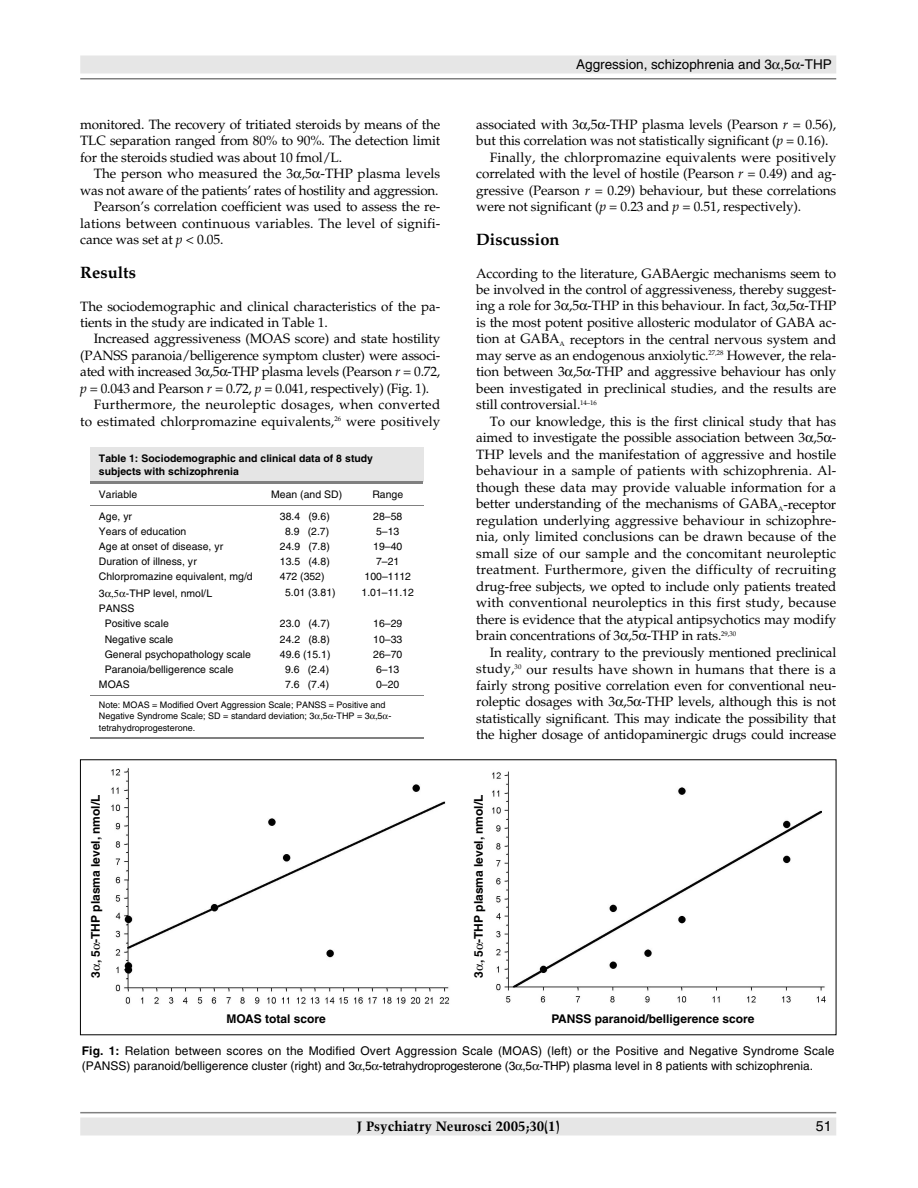
<style>
.page{position:relative;width:918px;height:1188px;background:#fff}
.page>*{position:absolute;margin:0;border:0;box-sizing:border-box;transform-origin:0 0}
.t1{font:700 16.5px "Palatino";color:#000}
.t2{font:14.25px "Helvetica";color:#000}
.t3{font:13.5px/16.5px "Palatino";letter-spacing:-.01em;color:#000;text-align:justify}
.t4{font:13.5px "Palatino";letter-spacing:.01em;color:#000}
.t5{font:13.5px "Palatino";letter-spacing:.02em;color:#000}
.t6{font:13.5px "Helvetica";color:#000}
.t7{font:700 13.5px "Trump Mediaeval";color:#000}
.t8{font:12px/15px "Helvetica";color:#000}
.t9{font:700 12px "Helvetica";color:#000}
.t10{font:10.5px/15.1px "Helvetica";color:#000}
.t11{font:700 10.5px/12.6px "Helvetica";color:#000}
.t12{font:9px/11.1px "Helvetica";color:#000}
.s1{font-style:italic}
.s2{color:#fff}
.s3{font-weight:700}
</style>
<div class="page">
<div style="left:80px;top:56px;width:756px;height:18px;background:#e6e6e6"></div>
<hr style="left:80px;top:78px;width:756px;height:2px;background:#808080">
<div style="left:80px;top:1118px;width:756px;height:18px;background:#e6e6e6"></div>
<hr style="left:80px;top:1112px;width:756px;height:1px;background:#808080">
<div style="left:90px;top:447px;width:333px;height:17px;background:#e5e5e5"></div>
<div style="left:90px;top:464px;width:333px;height:17px;background:#e5e5e5"></div>
<hr style="left:90px;top:481px;width:171px;height:3px;background:#808080">
<hr style="left:264px;top:481px;width:87px;height:3px;background:#808080">
<hr style="left:354px;top:481px;width:69px;height:3px;background:#808080">
<hr style="left:90px;top:505px;width:171px;height:1px;background:#808080">
<hr style="left:262px;top:505px;width:89px;height:1px;background:#808080">
<hr style="left:352px;top:505px;width:71px;height:1px;background:#808080">
<hr style="left:90px;top:695px;width:171px;height:1px;background:#808080">
<hr style="left:262px;top:695px;width:89px;height:1px;background:#808080">
<hr style="left:352px;top:695px;width:71px;height:1px;background:#808080">
<hr style="left:90px;top:737px;width:333px;height:2px;background:#808080">
<img style="left:111px;top:768px;width:338px;height:236px">
<img style="left:492px;top:771px;width:334px;height:232px">
<p class="t3" style="left:80px;top:118px;width:362px">monitored. The recovery of tritiated steroids by means of the TLC separation ranged from 80% to 90%. The detection limit for the steroids studied was about 10 fmol/L.</p>
<p class="t3" style="left:94px;top:167px;width:348px">The person who measured the 3 ,5 -THP plasma levels</p>
<p class="t3" style="left:80px;top:184px;width:360px">was not aware of the patients’ rates of hostility and aggression.</p>
<p class="t3" style="left:94px;top:200px;width:348px">Pearson’s correlation coefficient was used to assess the re-</p>
<p class="t4" style="left:80px;top:218px;width:362px">lations between continuous variables. The level of signifi-</p>
<p class="t3" style="left:80px;top:233px;width:145px">cance was set at <span class="s1">p</span> &lt; 0.05.</p>
<p class="t1" style="left:80px;top:266px;width:57px">Results</p>
<p class="t3" style="left:80px;top:299px;width:361px">The sociodemographic and clinical characteristics of the pa&shy;tients in the study are indicated in Table 1.</p>
<p class="t3" style="left:94px;top:332px;width:348px">Increased aggressiveness (MOAS score) and state hostility</p>
<p class="t3" style="left:80px;top:349px;width:361px">(PANSS paranoia/belligerence symptom cluster) were associ-</p>
<p class="t3" style="left:80px;top:365px;width:362px">ated with increased 3 ,5 -THP plasma levels (Pearson <span class="s1">r</span> = 0.72,</p>
<p class="t3" style="left:80px;top:382px;width:351px"><span class="s1">p</span> = 0.043 and Pearson <span class="s1">r</span> = 0.72, <span class="s1">p</span> = 0.041, respectively) (Fig. 1).</p>
<p class="t5" style="left:94px;top:400px;width:348px">Furthermore, the neuroleptic dosages, when converted</p>
<p class="t3" style="left:80px;top:415px;width:362px">to estimated chlorpromazine equivalents,<sup>26</sup> were positively</p>
<p class="t11" style="left:99px;top:453px;width:276px">Table 1: Sociodemographic and clinical data of 8 study subjects with schizophrenia</p>
<p class="t10" style="left:99px;top:488px;width:40px">Variable</p>
<p class="t10" style="left:271px;top:488px;width:73px">Mean (and SD)</p>
<p class="t10" style="left:372px;top:488px;width:32px">Range</p>
<p class="t10" style="left:99px;top:510px;width:35px">Age, yr</p>
<p class="t10" style="left:280px;top:510px;width:51px">38.4<span class="s2">x</span> (9.6)</p>
<p class="t10" style="left:373px;top:510px;width:31px">28–58</p>
<p class="t10" style="left:99px;top:525px;width:89px">Years of education</p>
<p class="t10" style="left:280px;top:525px;width:51px"><span class="s2">x</span>8.9<span class="s2">x</span> (2.7)</p>
<p class="t10" style="left:376px;top:525px;width:25px">5–13</p>
<p class="t10" style="left:99px;top:540px;width:126px">Age at onset of disease, yr</p>
<p class="t10" style="left:280px;top:540px;width:51px">24.9<span class="s2">x</span> (7.8)</p>
<p class="t10" style="left:373px;top:540px;width:31px">19–40</p>
<p class="t10" style="left:99px;top:555px;width:99px">Duration of illness, yr</p>
<p class="t10" style="left:280px;top:555px;width:51px">13.5<span class="s2">x</span> (4.8)</p>
<p class="t10" style="left:376px;top:555px;width:25px">7–21</p>
<p class="t10" style="left:99px;top:570px;width:155px">Chlorpromazine equivalent, mg/d</p>
<p class="t10" style="left:280px;top:570px;width:46px">472 (352)</p>
<p class="t10" style="left:365px;top:570px;width:48px">100–1112</p>
<p class="t10" style="left:99px;top:586px;width:7px">3</p>
<p class="t10" style="left:126px;top:586px;width:88px">-THP level, nmol/L</p>
<p class="t10" style="left:280px;top:585px;width:57px"><span class="s2">x</span>5.01 (3.81)</p>
<p class="t10" style="left:362px;top:585px;width:54px">1.01–11.12</p>
<p class="t10" style="left:105px;top:602px;width:66px;text-indent:-6px">PANSS<br>Positive scale</p>
<p class="t10" style="left:280px;top:617px;width:51px">23.0<span class="s2">x</span> (4.7)</p>
<p class="t10" style="left:373px;top:617px;width:31px">16–29</p>
<p class="t10" style="left:105px;top:632px;width:70px">Negative scale</p>
<p class="t10" style="left:280px;top:632px;width:51px">24.2<span class="s2">x</span> (8.8)</p>
<p class="t10" style="left:373px;top:632px;width:31px">10–33</p>
<p class="t10" style="left:105px;top:647px;width:148px">General psychopathology scale</p>
<p class="t10" style="left:280px;top:647px;width:52px">49.6 (15.1)</p>
<p class="t10" style="left:373px;top:647px;width:31px">26–70</p>
<p class="t10" style="left:105px;top:662px;width:130px">Paranoia/belligerence scale</p>
<p class="t10" style="left:280px;top:662px;width:51px"><span class="s2">x</span>9.6<span class="s2">x</span> (2.4)</p>
<p class="t10" style="left:376px;top:662px;width:25px">6–13</p>
<p class="t10" style="left:99px;top:678px;width:32px">MOAS</p>
<p class="t10" style="left:280px;top:678px;width:51px"><span class="s2">x</span>7.6<span class="s2">x</span> (7.4)</p>
<p class="t10" style="left:376px;top:678px;width:25px">0–20</p>
<p class="t12" style="left:99px;top:700px;width:294px">Note: MOAS = Modified Overt Aggression Scale; PANSS = Positive and<br>Negative Syndrome Scale; SD = standard deviation; 3 ,5 -THP = 3 5 - tetrahydroprogesterone.</p>
<p class="t6" style="left:576px;top:59px;width:257px">Aggression, schizophrenia and 3 ,5 -THP</p>
<p class="t3" style="left:476px;top:118px;width:362px">associated with 3 ,5 -THP plasma levels (Pearson <span class="s1">r</span> = 0.56),</p>
<p class="t3" style="left:476px;top:134px;width:354px">but this correlation was not statistically significant (<span class="s1">p</span> = 0.16).</p>
<p class="t4" style="left:490px;top:152px;width:348px">Finally, the chlorpromazine equivalents were positively</p>
<p class="t3" style="left:476px;top:167px;width:362px">correlated with the level of hostile (Pearson <span class="s1">r</span> = 0.49) and ag-</p>
<p class="t3" style="left:476px;top:184px;width:362px">gressive (Pearson <span class="s1">r</span> = 0.29) behaviour, but these correlations</p>
<p class="t3" style="left:476px;top:200px;width:327px">were not significant (<span class="s1">p</span> = 0.23 and <span class="s1">p</span> = 0.51, respectively).</p>
<p class="t1" style="left:476px;top:233px;width:85px">Discussion</p>
<p class="t3" style="left:476px;top:266px;width:362px">According to the literature, GABAergic mechanisms seem to be involved in the control of aggressiveness, thereby suggest&shy;ing a role for 3 ,5 -THP in this behaviour. In fact, 3 ,5 -THP is the most potent positive allosteric modulator of GABA ac&shy;tion at GABA<sub>A</sub> receptors in the central nervous system and may serve as an endogenous anxiolytic.<sup>27,28</sup> However, the rela&shy;tion between 3 ,5 -THP and aggressive behaviour has only been investigated in preclinical studies, and the results are still controversial.<sup>14–16</sup></p>
<p class="t3" style="left:476px;top:415px;width:362px;text-indent:14px">To our knowledge, this is the first clinical study that has aimed to investigate the possible association between 3 ,5 - THP levels and the manifestation of aggressive and hostile behaviour in a sample of patients with schizophrenia. Al&shy;though these data may provide valuable information for a better understanding of the mechanisms of GABA<sub>A</sub>-receptor regulation underlying aggressive behaviour in schizophre&shy;nia, only limited conclusions can be drawn because of the small size of our sample and the concomitant neuroleptic treatment. Furthermore, given the difficulty of recruiting drug-free subjects, we opted to include only patients treated with conventional neuroleptics in this first study, because there is evidence that the atypical antipsychotics may modify brain concentrations of 3 ,5 -THP in rats.<sup>29,30</sup></p>
<p class="t3" style="left:476px;top:646px;width:362px;text-indent:14px">In reality, contrary to the previously mentioned preclinical study,<sup>30</sup> our results have shown in humans that there is a fairly strong positive correlation even for conventional neu&shy;roleptic dosages with 3 ,5 -THP levels, although this is not statistically significant. This may indicate the possibility that the higher dosage of antidopaminergic drugs could increase</p>
<p class="t9" style="left:91px;top:978px;width:184px;rotate:-90deg">3 , 5 -THP plasma level, nmol/L</p>
<p class="t9" style="left:474px;top:978px;width:184px;rotate:-90deg">3 , 5 -THP plasma level, nmol/L</p>
<p class="t9" style="left:226px;top:1014px;width:101px">MOAS total score</p>
<p class="t9" style="left:551px;top:1014px;width:204px">PANSS paranoid/belligerence score</p>
<p class="t8" style="left:82px;top:1044px;width:754px"><span class="s3">Fig. 1:</span> Relation between scores on the Modified Overt Aggression Scale (MOAS) (left) or the Positive and Negative Syndrome Scale (PANSS) paranoid/belligerence cluster (right) and 3 ,5 -tetrahydroprogesterone (3 ,5 -THP) plasma level in 8 patients with schizophrenia.</p>
<p class="t7" style="left:357px;top:1120px;width:204px">J Psychiatry Neurosci 2005;30(1)</p>
<p class="t2" style="left:816px;top:1120px;width:17px">51</p>
</div>
